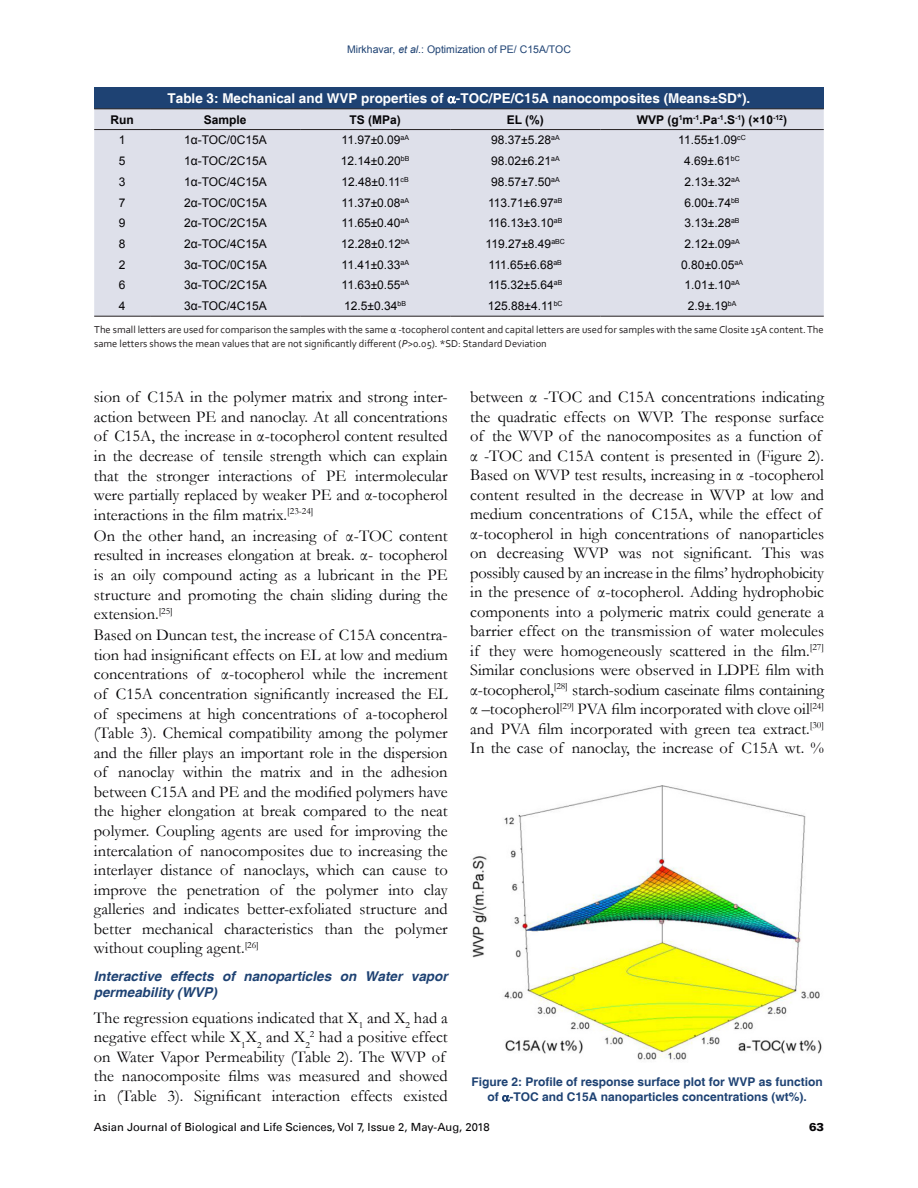
<style>
.page{position:relative;width:918px;height:1188px;background:#fff}
.page>*{position:absolute;margin:0;border:0;box-sizing:border-box;transform-origin:0 0}
.t1{font:16.5px/19.6px "Garamond";color:#050406;text-align:justify}
.t2{font:700 13.5px "Helvetica";color:#fff}
.t3{font:italic 700 13.5px/16.6px "Helvetica";color:#1e4273}
.t4{font:12px "Arial";color:#050406}
.t5{font:700 12px/15px "Helvetica";color:#1e4273;text-align:center}
.t6{font:700 12px "Arial";color:#050406}
.t7{font:11.25px "Univers LT";color:#050406}
.t8{font:900 11.25px "Univers LT";color:#050406}
.t9{font:10.5px/13.5px "Corbel";color:#231f20}
.t10{font:10.5px "Arial";color:#1e4273}
.s1{font-style:italic}
</style>
<div class="page">
<div style="left:94px;top:87px;width:730px;height:22px;background:#1e4273"></div>
<div style="left:94px;top:109px;width:730px;height:207px;background:#dee0ea"></div>
<hr style="left:94px;top:108px;width:56px;height:1px;background:#231f20">
<hr style="left:150px;top:108px;width:150px;height:1px;background:#231f20">
<hr style="left:300px;top:108px;width:150px;height:1px;background:#231f20">
<hr style="left:450px;top:108px;width:150px;height:1px;background:#231f20">
<hr style="left:600px;top:108px;width:224px;height:1px;background:#231f20">
<hr style="left:94px;top:129px;width:56px;height:1px;background:#231f20">
<hr style="left:150px;top:129px;width:150px;height:1px;background:#231f20">
<hr style="left:300px;top:129px;width:150px;height:1px;background:#231f20">
<hr style="left:450px;top:129px;width:150px;height:1px;background:#231f20">
<hr style="left:600px;top:129px;width:224px;height:1px;background:#231f20">
<hr style="left:94px;top:316px;width:56px;height:1px;background:#231f20">
<hr style="left:150px;top:316px;width:150px;height:1px;background:#231f20">
<hr style="left:300px;top:316px;width:150px;height:1px;background:#231f20">
<hr style="left:450px;top:316px;width:150px;height:1px;background:#231f20">
<hr style="left:600px;top:316px;width:224px;height:1px;background:#231f20">
<img style="left:472px;top:786px;width:350px;height:274px">
<svg style="left:448px;top:96px;width:8px;height:7px"></svg>
<svg style="left:502px;top:1095px;width:8px;height:7px"></svg>
<p class="t10" style="left:347px;top:43px;width:225px">Mirkhavar, <span class="s1">et al</span>.: Optimization of PE/ C15A/TOC</p>
<p class="t2" style="left:168px;top:90px;width:584px">Table 3: Mechanical and WVP properties of -TOC/PE/C15A nanocomposites (Means±SD*).</p>
<p class="t6" style="left:110px;top:111px;width:25px">Run</p>
<p class="t6" style="left:204px;top:111px;width:44px">Sample</p>
<p class="t6" style="left:350px;top:111px;width:53px">TS (MPa)</p>
<p class="t6" style="left:507px;top:111px;width:39px">EL (%)</p>
<p class="t6" style="left:637px;top:111px;width:152px">WVP (g<sup>1</sup>m<sup>-1</sup>.Pa<sup>-1</sup>.S<sup>-1</sup>) (×10<sup>-12</sup>)</p>
<p class="t4" style="left:119px;top:132px;width:8px">1</p>
<p class="t4" style="left:184px;top:132px;width:84px">1α-TOC/0C15A</p>
<p class="t4" style="left:342px;top:132px;width:69px">11.97±0.09<sup>aA</sup></p>
<p class="t4" style="left:491px;top:132px;width:70px">98.37±5.28<sup>aA</sup></p>
<p class="t4" style="left:678px;top:132px;width:69px">11.55±1.09<sup>cC</sup></p>
<p class="t4" style="left:119px;top:153px;width:8px">5</p>
<p class="t4" style="left:184px;top:153px;width:84px">1α-TOC/2C15A</p>
<p class="t4" style="left:341px;top:153px;width:70px">12.14±0.20<sup>bB</sup></p>
<p class="t4" style="left:491px;top:153px;width:70px">98.02±6.21<sup>aA</sup></p>
<p class="t4" style="left:684px;top:153px;width:57px">4.69±.61<sup>bC</sup></p>
<p class="t4" style="left:119px;top:174px;width:8px">3</p>
<p class="t4" style="left:184px;top:174px;width:84px">1α-TOC/4C15A</p>
<p class="t4" style="left:342px;top:174px;width:69px">12.48±0.11<sup>cB</sup></p>
<p class="t4" style="left:491px;top:174px;width:70px">98.57±7.50<sup>aA</sup></p>
<p class="t4" style="left:685px;top:174px;width:57px">2.13±.32<sup>aA</sup></p>
<p class="t4" style="left:119px;top:194px;width:8px">7</p>
<p class="t4" style="left:184px;top:194px;width:84px">2α-TOC/0C15A</p>
<p class="t4" style="left:342px;top:194px;width:69px">11.37±0.08<sup>aA</sup></p>
<p class="t4" style="left:488px;top:194px;width:76px">113.71±6.97<sup>aB</sup></p>
<p class="t4" style="left:684px;top:194px;width:57px">6.00±.74<sup>bB</sup></p>
<p class="t4" style="left:119px;top:215px;width:8px">9</p>
<p class="t4" style="left:184px;top:215px;width:84px">2α-TOC/2C15A</p>
<p class="t4" style="left:342px;top:215px;width:69px">11.65±0.40<sup>aA</sup></p>
<p class="t4" style="left:488px;top:215px;width:76px">116.13±3.10<sup>aB</sup></p>
<p class="t4" style="left:684px;top:215px;width:57px">3.13±.28<sup>aB</sup></p>
<p class="t4" style="left:119px;top:236px;width:8px">8</p>
<p class="t4" style="left:184px;top:236px;width:84px">2α-TOC/4C15A</p>
<p class="t4" style="left:341px;top:236px;width:70px">12.28±0.12<sup>bA</sup></p>
<p class="t4" style="left:486px;top:236px;width:81px">119.27±8.49<sup>aBC</sup></p>
<p class="t4" style="left:685px;top:236px;width:57px">2.12±.09<sup>aA</sup></p>
<p class="t4" style="left:119px;top:257px;width:8px">2</p>
<p class="t4" style="left:184px;top:257px;width:84px">3α-TOC/0C15A</p>
<p class="t4" style="left:342px;top:257px;width:69px">11.41±0.33<sup>aA</sup></p>
<p class="t4" style="left:489px;top:257px;width:75px">111.65±6.68<sup>aB</sup></p>
<p class="t4" style="left:681px;top:257px;width:63px">0.80±0.05<sup>aA</sup></p>
<p class="t4" style="left:119px;top:277px;width:8px">6</p>
<p class="t4" style="left:184px;top:277px;width:84px">3α-TOC/2C15A</p>
<p class="t4" style="left:342px;top:277px;width:69px">11.63±0.55<sup>aA</sup></p>
<p class="t4" style="left:488px;top:277px;width:76px">115.32±5.64<sup>aB</sup></p>
<p class="t4" style="left:685px;top:277px;width:57px">1.01±.10<sup>aA</sup></p>
<p class="t4" style="left:119px;top:298px;width:8px">4</p>
<p class="t4" style="left:184px;top:298px;width:84px">3α-TOC/4C15A</p>
<p class="t4" style="left:344px;top:298px;width:63px">12.5±0.34<sup>bB</sup></p>
<p class="t4" style="left:488px;top:298px;width:76px">125.88±4.11<sup>bC</sup></p>
<p class="t4" style="left:688px;top:298px;width:50px">2.9±.19<sup>bA</sup></p>
<p class="t9" style="left:94px;top:323px;width:731px">The small letters are used for comparison the samples with the same α -tocopherol content and capital letters are used for samples with the same Closite 15A content. The same letters shows the mean values that are not significantly different (<span class="s1">P</span>&gt;0.05). *SD: Standard Deviation</p>
<p class="t1" style="left:94px;top:387px;width:355px">sion of C15A in the polymer matrix and strong inter&shy;action between PE and nanoclay. At all concentrations of C15A, the increase in α-tocopherol content resulted in the decrease of tensile strength which can explain that the stronger interactions of PE intermolecular were partially replaced by weaker PE and α-tocopherol interactions in the film matrix.<sup>[23-24]</sup></p>
<p class="t1" style="left:94px;top:525px;width:355px">On the other hand, an increasing of α-TOC content resulted in increases elongation at break. α- tocopherol is an oily compound acting as a lubricant in the PE structure and promoting the chain sliding during the extension.<sup>[25]</sup></p>
<p class="t1" style="left:94px;top:625px;width:355px">Based on Duncan test, the increase of C15A concentra&shy;tion had insignificant effects on EL at low and medium concentrations of α-tocopherol while the increment of C15A concentration significantly increased the EL of specimens at high concentrations of a-tocopherol (Table 3). Chemical compatibility among the polymer and the filler plays an important role in the dispersion of nanoclay within the matrix and in the adhesion between C15A and PE and the modified polymers have the higher elongation at break compared to the neat polymer. Coupling agents are used for improving the intercalation of nanocomposites due to increasing the interlayer distance of nanoclays, which can cause to improve the penetration of the polymer into clay galleries and indicates better-exfoliated structure and better mechanical characteristics than the polymer without coupling agent.<sup>[26]</sup></p>
<p class="t3" style="left:94px;top:968px;width:355px">Interactive effects of nanoparticles on Water vapor permeability (WVP)</p>
<p class="t1" style="left:94px;top:1007px;width:355px;text-align:left">The regression equations indicated that X<sub>1</sub> and X<sub>2</sub> had a negative effect while X<sub>1</sub>X<sub>2</sub> and X<sub>2</sub><sup>2</sup> had a positive effect on Water Vapor Permeability (Table 2). The WVP of the nanocomposite films was measured and showed in (Table 3). Significant interaction effects existed</p>
<p class="t1" style="left:470px;top:387px;width:355px;text-align:left">between α -TOC and C15A concentrations indicating the quadratic effects on WVP. The response surface of the WVP of the nanocomposites as a function of α -TOC and C15A content is presented in (Figure 2).<br>Based on WVP test results, increasing in α -tocopherol content resulted in the decrease in WVP at low and medium concentrations of C15A, while the effect of α-tocopherol in high concentrations of nanoparticles on decreasing WVP was not significant. This was possibly caused by an increase in the films’ hydrophobicity in the presence of α-tocopherol. Adding hydrophobic components into a polymeric matrix could generate a barrier effect on the transmission of water molecules if they were homogeneously scattered in the film.<sup>[27] </sup>Similar conclusions were observed in LDPE film with α-tocopherol,<sup>[28]</sup> starch-sodium caseinate films containing α –tocopherol<sup>[29]</sup> PVA film incorporated with clove oil<sup>[24] </sup>and PVA film incorporated with green tea extract.<sup>[30] </sup>In the case of nanoclay, the increase of C15A wt. %</p>
<p class="t5" style="left:471px;top:1075px;width:353px">Figure 2: Profile of response surface plot for WVP as function of -TOC and C15A nanoparticles concentrations (wt%).</p>
<p class="t7" style="left:94px;top:1120px;width:397px">Asian Journal of Biological and Life Sciences, Vol 7, Issue 2, May-Aug, 2018</p>
<p class="t8" style="left:809px;top:1120px;width:17px">63</p>
</div>
